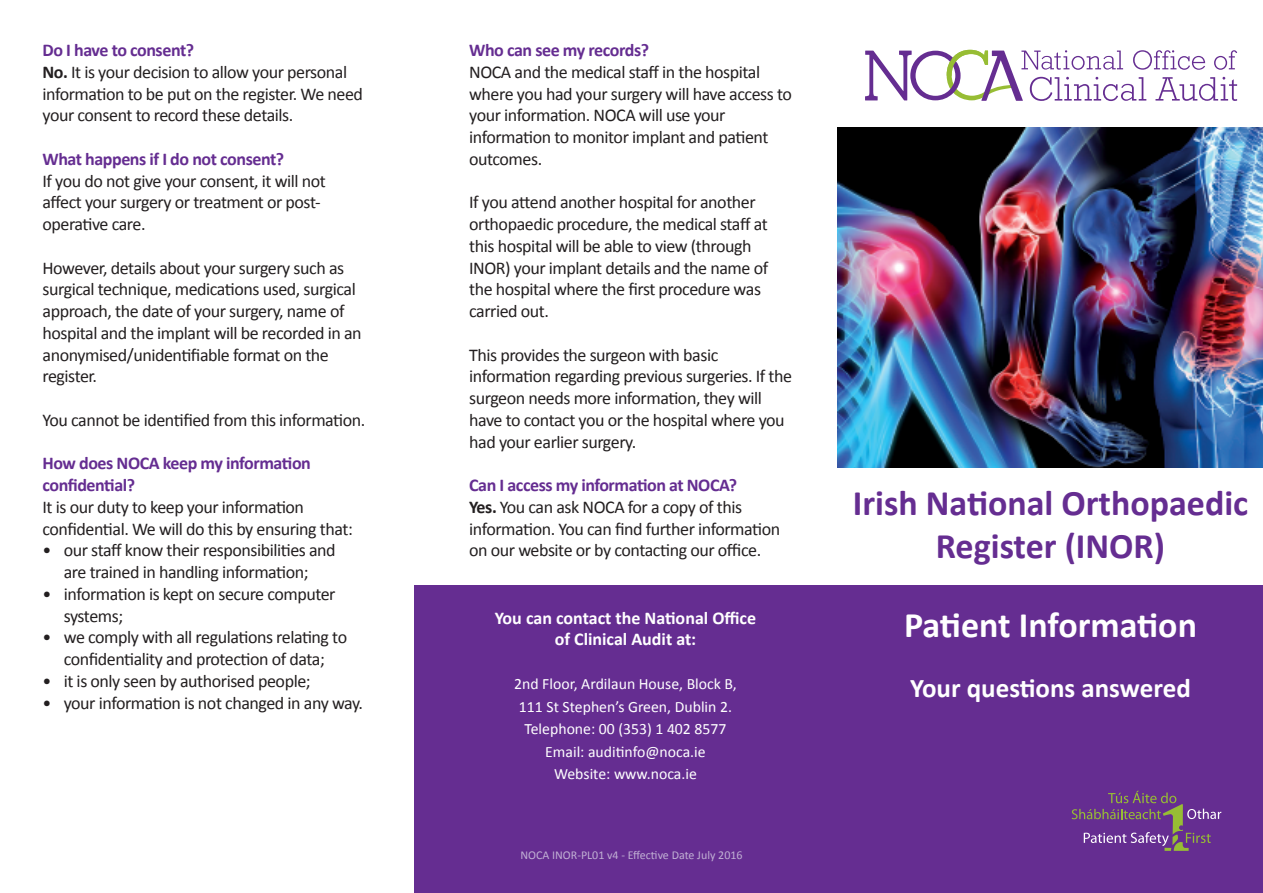
<style>
.page{position:relative;width:1263px;height:893px;background:#fff}
.page>*{position:absolute;margin:0;border:0;box-sizing:border-box;transform-origin:0 0}
.t1{font:700 36px/43.2px "Calibri";color:#652d91;text-align:center}
.t2{font:700 36px "Calibri";letter-spacing:-.005em;color:#fff}
.t3{font:700 27px "Calibri";color:#fff}
.t4{font:18px/21.8px "Calibri";letter-spacing:-.025em;color:#231f20}
.t5{font:700 18px/21.8px "Calibri";letter-spacing:-.025em;color:#652d91}
.t6{font:700 18px/21.6px "Calibri";color:#fff;text-align:center}
.t7{font:15.75px/22.5px "Calibri";color:#fff;text-align:center}
.t8{font:12px "Calibri";color:#c1b0d4}
.s1{font-weight:700;color:#652d91}
.s2{font-weight:700}
</style>
<div class="page">
<div style="left:414px;top:585px;width:849px;height:308px;background:#652d91"></div>
<svg style="left:865px;top:50px;width:372px;height:51px"></svg>
<img style="left:838px;top:128px;width:425px;height:340px">
<svg style="left:1072px;top:791px;width:149px;height:60px"></svg>
<p class="t4" style="left:43px;top:41px;width:322px"><span class="s1">Do I have to consent?<br></span><span class="s2">No.</span> It is your decision to allow your personal information to be put on the register. We need your consent to record these details.</p>
<p class="t5" style="left:43px;top:149px;width:243px">What happens if I do not consent?</p>
<p class="t4" style="left:43px;top:171px;width:285px">If you do not give your consent, it will not affect your surgery or treatment or post&shy;operative care.</p>
<p class="t4" style="left:43px;top:258px;width:321px">However, details about your surgery such as surgical technique, medications used, surgical approach, the date of your surgery, name of hospital and the implant will be recorded in an anonymised/unidentifiable format on the register.</p>
<p class="t4" style="left:43px;top:410px;width:324px">You cannot be identified from this information.</p>
<p class="t5" style="left:43px;top:454px;width:270px">How does NOCA keep my information confidential?</p>
<p class="t4" style="left:43px;top:497px;width:312px">It is our duty to keep your information confidential. We will do this by ensuring that:</p>
<p class="t4" style="left:43px;top:541px;width:295px;text-align:center">• our staff know their responsibilities and are trained in handling information;</p>
<p class="t4" style="left:64px;top:584px;width:273px;text-indent:-21px">• information is kept on secure computer systems;</p>
<p class="t4" style="left:43px;top:628px;width:306px;text-align:center">• we comply with all regulations relating to confidentiality and protection of data;</p>
<p class="t4" style="left:43px;top:671px;width:270px">• it is only seen by authorised people;</p>
<p class="t4" style="left:43px;top:693px;width:322px">• your information is not changed in any way.</p>
<p class="t5" style="left:469px;top:41px;width:181px">Who can see my records?</p>
<p class="t4" style="left:469px;top:62px;width:324px">NOCA and the medical staff in the hospital where you had your surgery will have access to your information. NOCA will use your information to monitor implant and patient outcomes.</p>
<p class="t4" style="left:469px;top:193px;width:300px">If you attend another hospital for another orthopaedic procedure, the medical staff at this hospital will be able to view (through INOR) your implant details and the name of the hospital where the first procedure was carried out.</p>
<p class="t4" style="left:469px;top:345px;width:324px">This provides the surgeon with basic information regarding previous surgeries. If the surgeon needs more information, they will have to contact you or the hospital where you had your earlier surgery.</p>
<p class="t4" style="left:469px;top:476px;width:313px"><span class="s1">Can I access my information at NOCA?<br></span><span class="s2">Yes.</span> You can ask NOCA for a copy of this information. You can find further information on our website or by contacting our office.</p>
<p class="t6" style="left:495px;top:608px;width:263px">You can contact the National Office of Clinical Audit at:</p>
<p class="t7" style="left:514px;top:674px;width:224px">2nd Floor, Ardilaun House, Block B,<br>111 St Stephen’s Green, Dublin 2.<br>Telephone: 00 (353) 1 402 8577<br>Email: auditinfo@noca.ie<br>Website: www.noca.ie</p>
<p class="t8" style="left:520px;top:850px;width:224px">NOCA INOR-PL01 v4 - Effective Date July 2016</p>
<h1 class="t1" style="left:853px;top:484px;width:397px">Irish National Orthopaedic<br>Register (INOR)</h1>
<h1 class="t2" style="left:904px;top:610px;width:294px">Patient Information</h1>
<h2 class="t3" style="left:910px;top:677px;width:282px">Your questions answered</h2>
</div>
